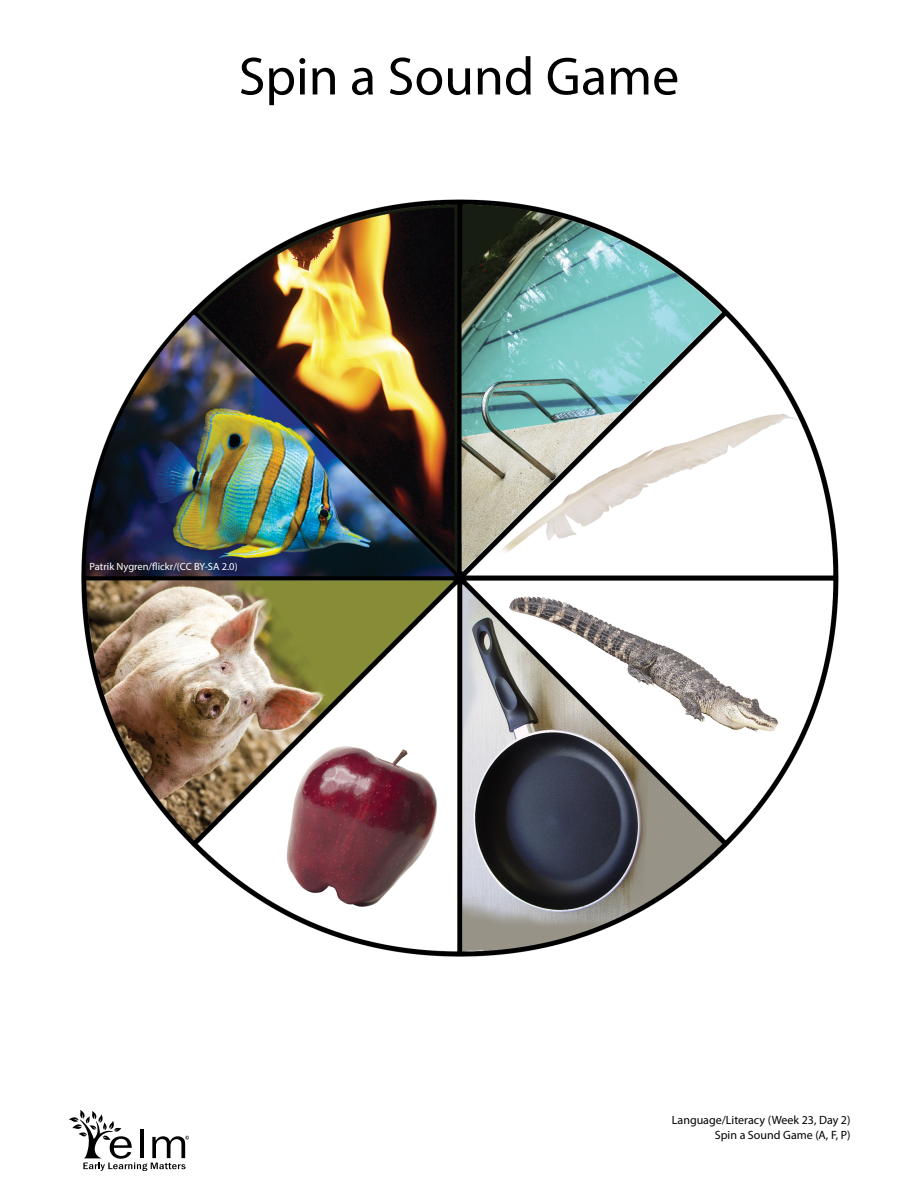
<style>
.page{position:relative;width:918px;height:1188px;background:#fff}
.page>*{position:absolute;margin:0;border:0;box-sizing:border-box;transform-origin:0 0}
.t1{font:54px "Myriad Pro";color:#000}
.Printable_descriptio{font:12px "Myriad Pro";color:#000}
.Attribution_Reversed{font:10.5px "Myriad Pro";color:#fff}
</style>
<div class="page">
<img style="left:81px;top:199px;width:758px;height:758px">
<svg style="left:69px;top:1110px;width:120px;height:61px"></svg>
<h1 class="t1" style="left:239px;top:43px;width:442px">Spin a Sound Game</h1>
<p class="Attribution_Reversed" style="left:90px;top:560px;width:150px">Patrik Nygren/flickr/(CC BY-SA 2.0)</p>
<p class="Printable_descriptio" style="left:672px;top:1113px;width:180px">Language/Literacy (Week 23, Day 2)</p>
<p class="Printable_descriptio" style="left:715px;top:1127px;width:137px">Spin a Sound Game (A, F, P)</p>
</div>
